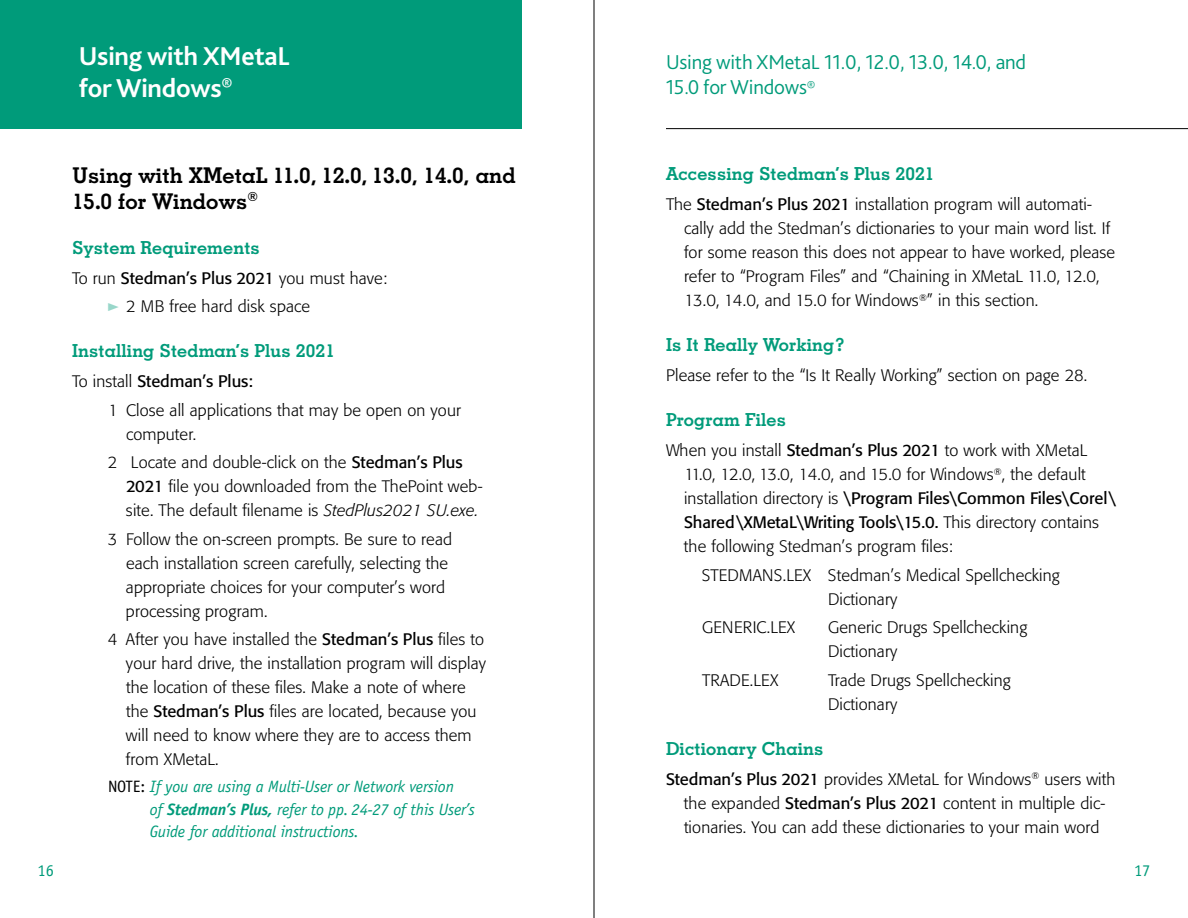
<style>
.page{position:relative;width:1188px;height:918px;background:#fff}
.page>*{position:absolute;margin:0;border:0;box-sizing:border-box;transform-origin:0 0}
.t1{font:700 27px/31.5px "Bliss 2";letter-spacing:-.01em;color:#fff}
.t2{font:700 21.75px/25.5px "Geometric Slab 703 BT";letter-spacing:.005em;color:#000}
.t3{font:300 21px/25.5px "Bliss 2";letter-spacing:-.01em;color:#009b7a}
.t4{font:700 18px "Geometric Slab 703 BT";letter-spacing:.01em;color:#009b7a}
.t5{font:300 16.5px/24px "Formata";letter-spacing:.01em;color:#000}
.t6{font:italic 16.5px/22.5px "Officina Sans";letter-spacing:-.01em;color:#009b7a}
.t7{font:16.5px "Officina Serif";color:#009b7a}
.s1{font-size:15px}
.s2{font-weight:400}
.s3{font-style:italic}
.s4{font-style:normal;color:#000}
.s5{font-weight:700}
</style>
<div class="page">
<hr style="left:594px;top:0;width:1px;height:918px;background:#000">
<hr style="left:666px;top:128px;width:522px;height:1px;background:#000">
<div style="left:0;top:0;width:522px;height:129px;background:#009b7a"></div>
<h1 class="t1" style="left:79px;top:40px;width:213px">Using with XMetaL for Windows<sup>®</sup></h1>
<p class="t3" style="left:666px;top:49px;width:362px">Using with XMetaL 11.0, 12.0, 13.0, 14.0, and<br>15.0 for Windows<span class="s1">®</span></p>
<h2 class="t2" style="left:72px;top:162px;width:445px">Using with XMetaL 11.0, 12.0, 13.0, 14.0, and<br>15.0 for Windows<sup>®</sup></h2>
<p class="t4" style="left:72px;top:236px;width:189px">System Requirements</p>
<p class="t5" style="left:126px;top:264px;width:263px;line-height:28.5px;text-indent:-54px">To run <span class="s2">Stedman’s Plus 2021</span> you must have:<br>2 MB free hard disk space</p>
<p class="t4" style="left:72px;top:340px;width:265px">Installing Stedman’s Plus 2021</p>
<p class="t5" style="left:108px;top:367px;width:354px;line-height:28.5px;text-indent:-36px">To install <span class="s2">Stedman’s Plus:<br></span>1 Close all applications that may be open on your</p>
<p class="t5" style="left:108px;top:420px;width:356px;line-height:28.5px;text-indent:18px">computer.<br>2 Locate and double-click on the <span class="s2">Stedman’s Plus</span></p>
<p class="t5" style="left:126px;top:474px;width:358px"><span class="s2">2021</span> file you downloaded from the ThePoint web&shy;site. The default filename is <span class="s3">StedPlus2021 SU.exe.</span></p>
<p class="t5" style="left:126px;top:527px;width:328px;text-indent:-18px">3 Follow the on-screen prompts. Be sure to read each installation screen carefully, selecting the appropriate choices for your computer’s word processing program.</p>
<p class="t5" style="left:126px;top:627px;width:362px;text-indent:-18px">4 After you have installed the <span class="s2">Stedman’s Plus</span> files to your hard drive, the installation program will display the location of these files. Make a note of where the <span class="s2">Stedman’s Plus</span> files are located, because you will need to know where they are to access them from XMetaL.</p>
<p class="t6" style="left:150px;top:775px;width:327px;text-indent:-42px"><span class="s4">NOTE:</span> If you are using a Multi-User or Network version<br>of <span class="s5">Stedman’s Plus,</span> refer to pp. 24-27 of this User’s<br>Guide for additional instructions.</p>
<p class="t4" style="left:666px;top:163px;width:270px">Accessing Stedman’s Plus 2021</p>
<p class="t5" style="left:684px;top:193px;width:433px;text-indent:-18px">The <span class="s2">Stedman’s Plus 2021</span> installation program will automati&shy;cally add the Stedman’s dictionaries to your main word list. If for some reason this does not appear to have worked, please refer to “Program Files” and “Chaining in XMetaL 11.0, 12.0, 13.0, 14.0, and 15.0 for Windows<sup>®</sup>” in this section.</p>
<p class="t4" style="left:666px;top:334px;width:181px">Is It Really Working?</p>
<p class="t5" style="left:666px;top:364px;width:423px">Please refer to the “Is It Really Working” section on page 28.</p>
<p class="t4" style="left:666px;top:409px;width:121px">Program Files</p>
<p class="t5" style="left:684px;top:439px;width:434px;text-indent:-18px">When you install <span class="s2">Stedman’s Plus 2021</span> to work with XMetaL 11.0, 12.0, 13.0, 14.0, and 15.0 for Windows<sup>®</sup>, the default installation directory is <span class="s2">\Program Files\Common Files\Corel\ Shared\XMetaL\Writing Tools\15.0.</span> This directory contains the following Stedman’s program files:</p>
<p class="t5" style="left:828px;top:563px;width:233px;text-indent:-126px">STEDMANS.LEX Stedman’s Medical Spellchecking<br>Dictionary</p>
<p class="t5" style="left:702px;top:616px;width:95px">GENERIC.LEX</p>
<p class="t5" style="left:828px;top:616px;width:201px">Generic Drugs Spellchecking<br>Dictionary</p>
<p class="t5" style="left:702px;top:668px;width:78px">TRADE.LEX</p>
<p class="t5" style="left:828px;top:668px;width:184px">Trade Drugs Spellchecking<br>Dictionary</p>
<p class="t4" style="left:666px;top:737px;width:159px">Dictionary Chains</p>
<p class="t5" style="left:666px;top:767px;width:451px;text-align:center"><span class="s2">Stedman’s Plus 2021</span> provides XMetaL for Windows<sup>®</sup> users with the expanded <span class="s2">Stedman’s Plus 2021</span> content in multiple dic&shy;tionaries. You can add these dictionaries to your main word</p>
<p class="t7" style="left:38px;top:861px;width:18px">16</p>
<p class="t7" style="left:1134px;top:861px;width:18px">17</p>
</div>
